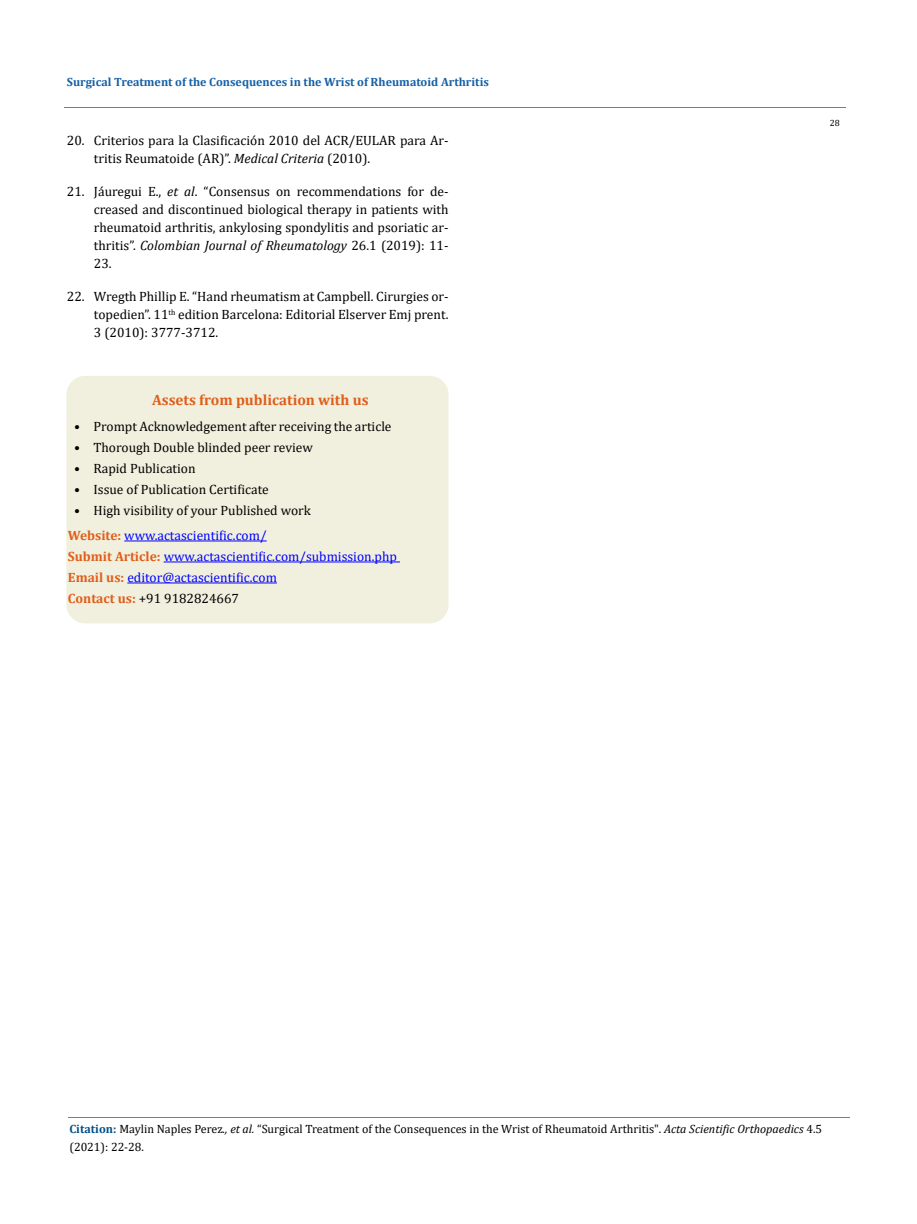
<style>
.page{position:relative;width:917px;height:1224px;background:#fff}
.page>*{position:absolute;margin:0;border:0;box-sizing:border-box;transform-origin:0 0}
.t1{font:700 15px "Cambria";color:#e05d1a}
.t2{font:13.5px/18px "Cambria";color:#000;text-align:justify}
.t3{font:13.5px/21px "Cambria";color:#00f}
.t4{font:12px/18px "Cambria";color:#000}
.t5{font:700 12px "Cambria";color:#1560a6}
.t6{font:9px "Cambria";color:#000}
.s1{font-style:italic}
.s2{font-weight:700;color:#e05d1a}
.s3{color:#000}
.s4{font-weight:700;color:#035089}
</style>
<div class="page">
<div style="left:67px;top:377px;width:381px;height:246px;background:#f1f0de;border-radius:18px"></div>
<div style="left:66px;top:376px;width:382px;height:247px;border:2px solid #f1f0de;border-radius:18px"></div>
<hr style="left:124px;top:541px;width:143px;height:1px;background:#00f">
<hr style="left:164px;top:562px;width:236px;height:1px;background:#00f">
<hr style="left:127px;top:583px;width:150px;height:1px;background:#00f">
<hr style="left:64px;top:108px;width:781px;height:1px;background:#e05d1a">
<hr style="left:68px;top:1118px;width:781px;height:1px;background:#e05d1a">
<p class="t5" style="left:67px;top:73px;width:423px">Surgical Treatment of the Consequences in the Wrist of Rheumatoid Arthritis</p>
<p class="t2" style="left:94px;top:132px;width:356px;text-indent:-27px">20. Criterios para la Clasificación 2010 del ACR/EULAR para Ar&shy;tritis Reumatoide (AR)”. <span class="s1">Medical Criteria</span> (2010).</p>
<p class="t2" style="left:94px;top:183px;width:356px;text-indent:-27px">21. Jáuregui E., <span class="s1">et al</span>. “Consensus on recommendations for de&shy;creased and discontinued biological therapy in patients with rheumatoid arthritis, ankylosing spondylitis and psoriatic ar&shy;thritis”. <span class="s1">Colombian Journal of Rheumatology</span> 26.1 (2019): 11- 23.</p>
<p class="t2" style="left:94px;top:288px;width:356px;text-indent:-27px">22. Wregth Phillip E. “Hand rheumatism at Campbell. Cirurgies or&shy;topedien”. 11<sup>th</sup> edition Barcelona: Editorial Elserver Emj prent.<br>3 (2010): 3777-3712.</p>
<p class="t1" style="left:152px;top:389px;width:218px">Assets from publication with us</p>
<p class="t2" style="left:74px;top:417px;width:319px">• Prompt Acknowledgement after receiving the article</p>
<p class="t2" style="left:74px;top:438px;width:240px">• Thorough Double blinded peer review</p>
<p class="t2" style="left:74px;top:459px;width:123px">• Rapid Publication</p>
<p class="t2" style="left:74px;top:480px;width:196px">• Issue of Publication Certificate</p>
<p class="t2" style="left:74px;top:501px;width:238px">• High visibility of your Published work</p>
<p class="t3" style="left:68px;top:525px;width:330px"><span class="s2">Website:</span> www.actascientific.com/<br><span class="s2">Submit Article:</span> www.actascientific.com/submission.php <span class="s2">Email us:</span> editor@actascientific.com<br><span class="s2">Contact us:</span> <span class="s3">+91 9182824667</span></p>
<p class="t6" style="left:829px;top:118px;width:11px">28</p>
<p class="t4" style="left:69px;top:1120px;width:754px"><span class="s4">Citation:</span> Maylin Naples Perez<span class="s1">., et al.</span> “Surgical Treatment of the Consequences in the Wrist of Rheumatoid Arthritis". <span class="s1">Acta Scientific Orthopaedics</span> 4.5 (2021): 22-28.</p>
</div>
